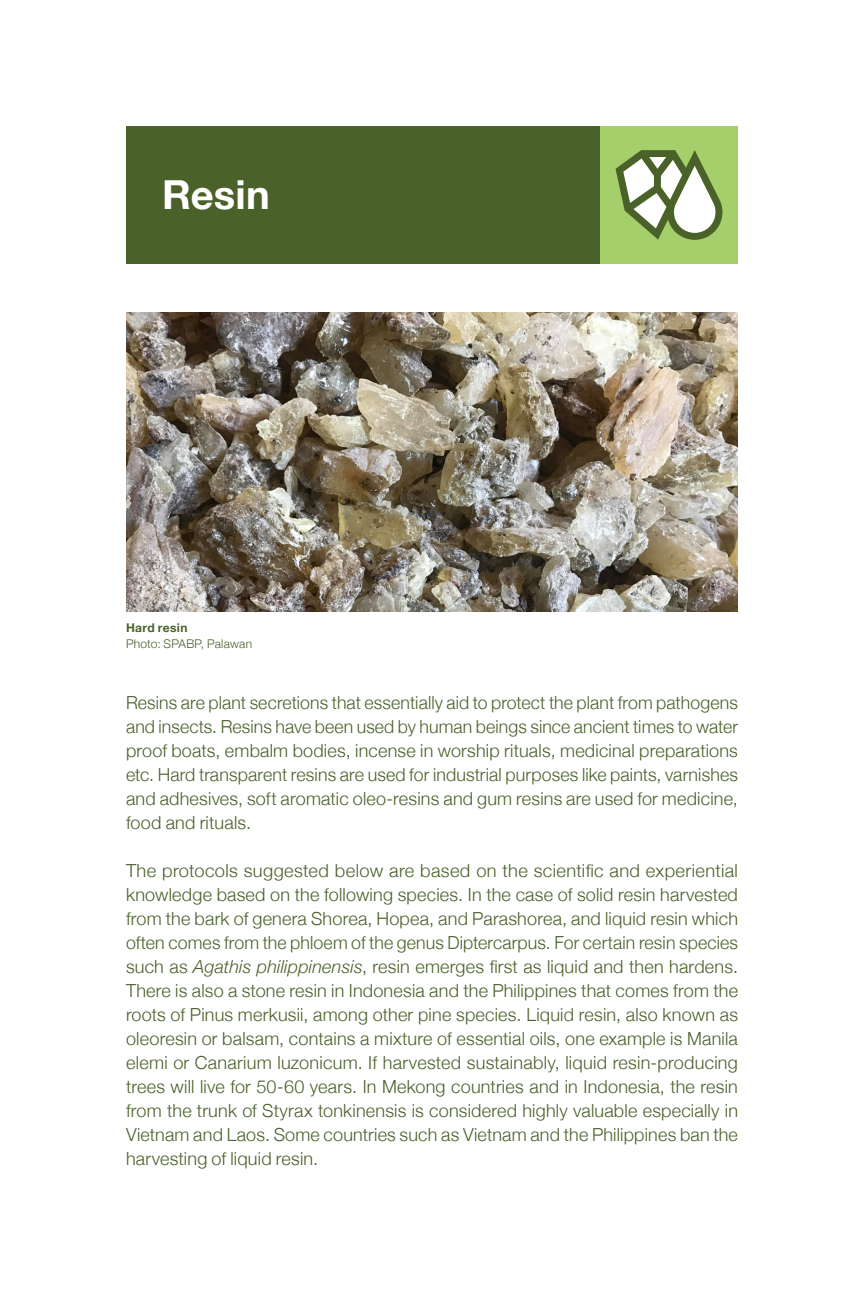
<style>
.page{position:relative;width:864px;height:1296px;background:#fff}
.page>*{position:absolute;margin:0;border:0;box-sizing:border-box;transform-origin:0 0}
.t1{font:700 40px "Helvetica Neue";letter-spacing:.005em;color:#fff}
.t2{font:300 18px/24px "Helvetica Neue";letter-spacing:.01em;color:#4a6129;text-align:justify}
.t3{font:300 12px "Helvetica Neue";letter-spacing:.02em;color:#4a6129}
.t4{font:700 12px "Helvetica Neue";letter-spacing:.035em;color:#4a6129}
.s1{font-style:italic}
</style>
<div class="page">
<div style="left:126px;top:126px;width:474px;height:138px;background:#4a6129"></div>
<div style="left:600px;top:126px;width:138px;height:138px;background:#a4cf6b"></div>
<svg style="left:616px;top:150px;width:107px;height:90px"></svg>
<img style="left:126px;top:312px;width:612px;height:300px">
<p class="t1" style="left:162px;top:164px;width:109px">Resin</p>
<p class="t4" style="left:126px;top:618px;width:63px">Hard resin</p>
<p class="t3" style="left:126px;top:634px;width:128px">Photo: SPABP, Palawan</p>
<p class="t2" style="left:126px;top:689px;width:614px">Resins are plant secretions that essentially aid to protect the plant from pathogens and insects. Resins have been used by human beings since ancient times to water proof boats, embalm bodies, incense in worship rituals, medicinal preparations etc. Hard transparent resins are used for industrial purposes like paints, varnishes and adhesives, soft aromatic oleo-resins and gum resins are used for medicine, food and rituals.</p>
<p class="t2" style="left:126px;top:857px;width:614px">The protocols suggested below are based on the scientific and experiential knowledge based on the following species. In the case of solid resin harvested from the bark of genera Shorea, Hopea, and Parashorea, and liquid resin which often comes from the phloem of the genus Diptercarpus. For certain resin species such as <span class="s1">Agathis philippinensis</span>, resin emerges first as liquid and then hardens.<br>There is also a stone resin in Indonesia and the Philippines that comes from the roots of Pinus merkusii, among other pine species. Liquid resin, also known as oleoresin or balsam, contains a mixture of essential oils, one example is Manila elemi or Canarium luzonicum. If harvested sustainably, liquid resin-producing trees will live for 50-60 years. In Mekong countries and in Indonesia, the resin from the trunk of Styrax tonkinensis is considered highly valuable especially in Vietnam and Laos. Some countries such as Vietnam and the Philippines ban the harvesting of liquid resin.</p>
</div>
